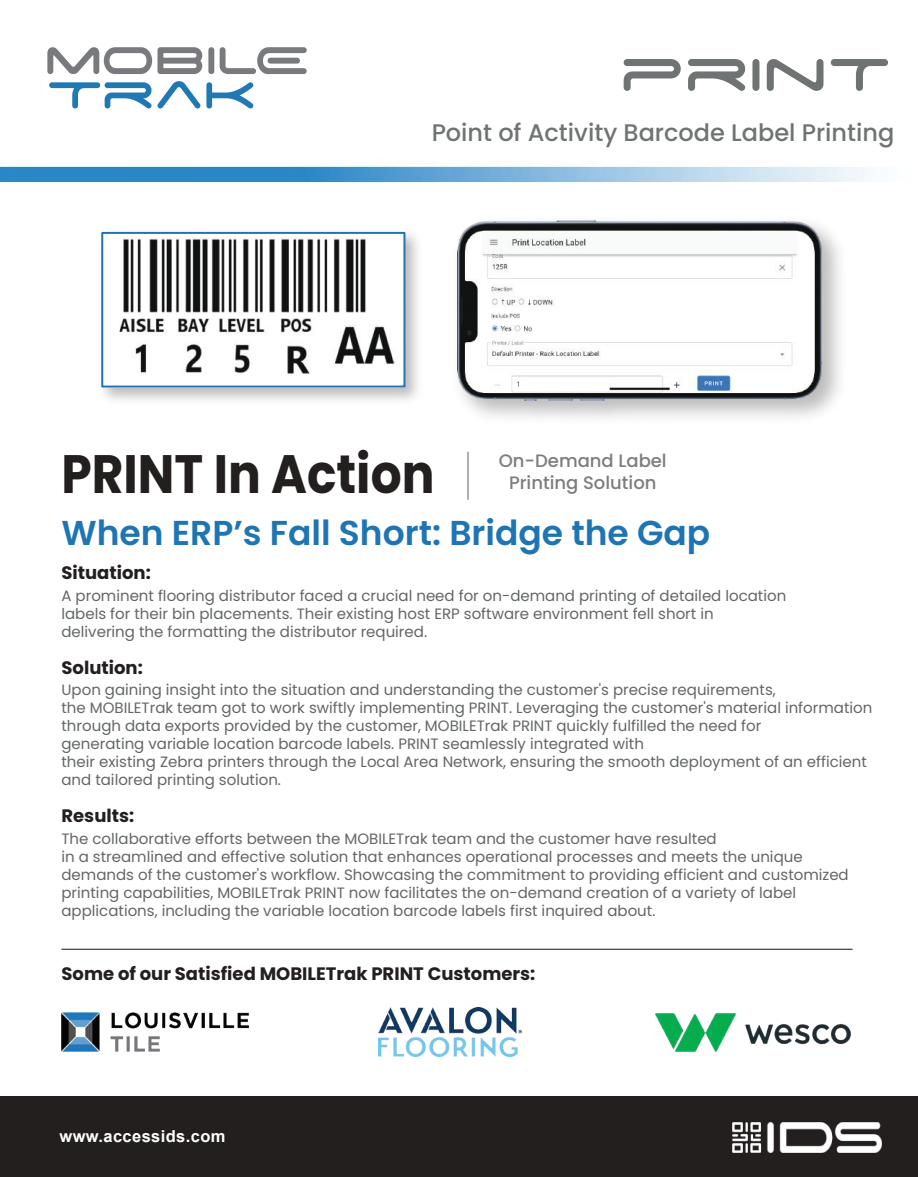
<style>
.page{position:relative;width:918px;height:1177px;background:#fff}
.page>*{position:absolute;margin:0;border:0;box-sizing:border-box;transform-origin:0 0}
.t1{font:700 54px "Poppins";color:#241f1f;scale:.9 1}
.t2{font:600 34.5px "Poppins";color:#1f75b3}
.t3{font:500 24px "Poppins";color:#707374}
.t4{font:700 18px "Poppins";color:#241f1f}
.t5{font:500 18px/21.6px "Poppins";color:#7d7c7e;text-align:center}
.t6{font:700 16.5px "Arial";letter-spacing:.025em;color:#fff}
.t7{font:15px/18px "Poppins";color:#636666}
</style>
<div class="page">
<img style="left:0;top:163px;width:872px;height:19px">
<hr style="left:467px;top:452px;width:2px;height:48px;background:#969698">
<hr style="left:61px;top:948px;width:791px;height:1px;background:#241f1f">
<div style="left:0;top:1096px;width:918px;height:80px;background:#241f1f"></div>
<svg style="left:624px;top:59px;width:57px;height:32px"></svg>
<svg style="left:688px;top:59px;width:57px;height:32px"></svg>
<svg style="left:752px;top:59px;width:7px;height:32px"></svg>
<svg style="left:767px;top:59px;width:57px;height:32px"></svg>
<svg style="left:831px;top:59px;width:57px;height:32px"></svg>
<img style="left:733px;top:1122px;width:149px;height:30px">
<img style="left:61px;top:1012px;width:187px;height:39px">
<img style="left:379px;top:1007px;width:143px;height:49px">
<img style="left:655px;top:1013px;width:195px;height:38px">
<img style="left:101px;top:231px;width:317px;height:169px">
<img style="left:104px;top:235px;width:298px;height:149px">
<div style="left:101px;top:232px;width:304px;height:155px;border:2px solid #1f75b3"></div>
<img style="left:457px;top:220px;width:365px;height:180px">
<svg style="left:49px;top:82px;width:103px;height:26px"></svg>
<svg style="left:158px;top:81px;width:42px;height:27px"></svg>
<svg style="left:206px;top:82px;width:47px;height:26px"></svg>
<svg style="left:47px;top:47px;width:155px;height:27px"></svg>
<svg style="left:208px;top:47px;width:6px;height:27px"></svg>
<svg style="left:220px;top:47px;width:87px;height:27px"></svg>
<h3 class="t3" style="left:432px;top:118px;width:464px">Point of Activity Barcode Label Printing</h3>
<h1 class="t1" style="left:61px;top:442px;width:416px">PRINT In Action</h1>
<p class="t5" style="left:499px;top:450px;width:169px">On-Demand Label<br>Printing Solution</p>
<h2 class="t2" style="left:61px;top:513px;width:650px">When ERP’s Fall Short: Bridge the Gap</h2>
<p class="t7" style="left:61px;top:586px;width:726px">A prominent flooring distributor faced a crucial need for on-demand printing of detailed location labels for their bin placements. Their existing host ERP software environment fell short in delivering the formatting the distributor required.</p>
<p class="t4" style="left:61px;top:562px;width:91px">Situation:</p>
<p class="t4" style="left:61px;top:657px;width:83px">Solution:</p>
<p class="t7" style="left:61px;top:681px;width:812px">Upon gaining insight into the situation and understanding the customer's precise requirements,<br>the MOBILETrak team got to work swiftly implementing PRINT. Leveraging the customer's material information through data exports provided by the customer, MOBILETrak PRINT quickly fulfilled the need for<br>generating variable location barcode labels. PRINT seamlessly integrated with<br>their existing Zebra printers through the Local Area Network, ensuring the smooth deployment of an efficient and tailored printing solution.</p>
<p class="t4" style="left:61px;top:805px;width:74px">Results:</p>
<p class="t7" style="left:61px;top:829px;width:789px">The collaborative efforts between the MOBILETrak team and the customer have resulted<br>in a streamlined and effective solution that enhances operational processes and meets the unique demands of the customer's workflow. Showcasing the commitment to providing efficient and customized printing capabilities, MOBILETrak PRINT now facilitates the on-demand creation of a variety of label applications, including the variable location barcode labels first inquired about.</p>
<p class="t4" style="left:61px;top:962px;width:475px">Some of our Satisfied MOBILETrak PRINT Customers:</p>
<p class="t6" style="left:60px;top:1125px;width:167px">www.accessids.com</p>
</div>
